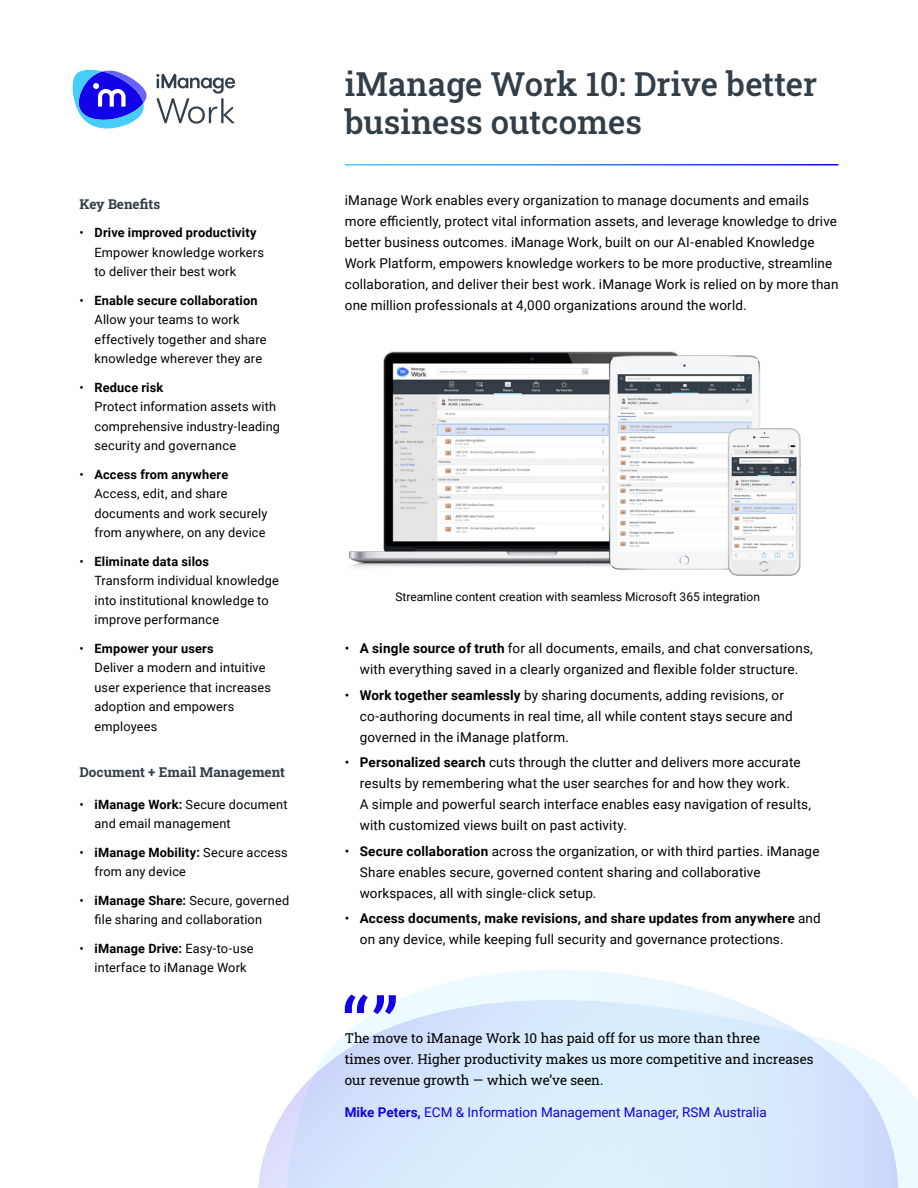
<style>
.page{position:relative;width:918px;height:1188px;background:#fff}
.page>*{position:absolute;margin:0;border:0;box-sizing:border-box;transform-origin:0 0}
.t1{font:500 33px/37.5px "Roboto Slab";color:#323e48}
.t2{font:13.5px/21px "Roboto";letter-spacing:.01em;color:#000}
.t3{font:13.5px/21px "Roboto Slab";color:#000}
.t4{font:13.5px "Roboto";color:#1302e7}
.t5{font:700 13.5px "Roboto Slab";color:#323e48}
.t6{font:12.75px/19.5px "Roboto";letter-spacing:.015em;color:#000}
.t7{font:12px "Roboto";color:#000}
.s1{font-weight:700}
</style>
<div class="page">
<img style="left:258px;top:1079px;width:660px;height:109px">
<img style="left:286px;top:1000px;width:612px;height:188px">
<svg style="left:72px;top:69px;width:75px;height:60px"></svg>
<svg style="left:156px;top:74px;width:79px;height:50px"></svg>
<img style="left:349px;top:351px;width:452px;height:225px">
<svg style="left:345px;top:995px;width:51px;height:19px"></svg>
<p class="t5" style="left:79px;top:195px;width:82px">Key Benefits</p>
<p class="t6" style="left:94px;top:223px;width:171px;text-indent:-15px">• <span class="s1">Drive improved productivity<br></span>Empower knowledge workers to deliver their best work</p>
<p class="t6" style="left:94px;top:290px;width:174px;text-indent:-15px">• <span class="s1">Enable secure collaboration<br></span>Allow your teams to work effectively together and share knowledge wherever they are</p>
<p class="t6" style="left:94px;top:377px;width:187px;text-indent:-15px">• <span class="s1">Reduce risk<br></span>Protect information assets with comprehensive industry-leading security and governance</p>
<p class="t6" style="left:94px;top:464px;width:175px;text-indent:-15px">• <span class="s1">Access from anywhere<br></span>Access, edit, and share documents and work securely from anywhere, on any device</p>
<p class="t6" style="left:94px;top:551px;width:186px;text-indent:-15px">• <span class="s1">Eliminate data silos<br></span>Transform individual knowledge into institutional knowledge to improve performance</p>
<p class="t6" style="left:94px;top:638px;width:178px;text-indent:-15px">• <span class="s1">Empower your users<br></span>Deliver a modern and intuitive user experience that increases adoption and empowers employees</p>
<p class="t5" style="left:80px;top:763px;width:207px">Document + Email Management</p>
<p class="t6" style="left:94px;top:794px;width:195px;text-indent:-15px">• <span class="s1">iManage Work:</span> Secure document and email management</p>
<p class="t6" style="left:94px;top:842px;width:195px;text-indent:-15px">• <span class="s1">iManage Mobility:</span> Secure access from any device</p>
<p class="t6" style="left:94px;top:890px;width:196px;text-indent:-15px">• <span class="s1">iManage Share:</span> Secure, governed file sharing and collaboration</p>
<p class="t6" style="left:94px;top:938px;width:161px;text-indent:-15px">• <span class="s1">iManage Drive:</span> Easy-to-use interface to iManage Work</p>
<h1 class="t1" style="left:345px;top:65px;width:474px">iManage Work 10: Drive better business outcomes</h1>
<p class="t2" style="left:345px;top:189px;width:495px">iManage Work enables every organization to manage documents and emails more efficiently, protect vital information assets, and leverage knowledge to drive better business outcomes. iManage Work, built on our AI-enabled Knowledge Work Platform, empowers knowledge workers to be more productive, streamline collaboration, and deliver their best work. iManage Work is relied on by more than one million professionals at 4,000 organizations around the world.</p>
<p class="t7" style="left:395px;top:588px;width:366px">Streamline content creation with seamless Microsoft 365 integration</p>
<p class="t2" style="left:345px;top:638px;width:470px;text-align:center">• <span class="s1">A single source of truth</span> for all documents, emails, and chat conversations, with everything saved in a clearly organized and flexible folder structure.</p>
<p class="t2" style="left:360px;top:684px;width:435px;text-indent:-15px">• <span class="s1">Work together seamlessly</span> by sharing documents, adding revisions, or co-authoring documents in real time, all while content stays secure and governed in the iManage platform.</p>
<p class="t2" style="left:360px;top:752px;width:453px;text-indent:-15px">• <span class="s1">Personalized search</span> cuts through the clutter and delivers more accurate results by remembering what the user searches for and how they work.<br>A simple and powerful search interface enables easy navigation of results, with customized views built on past activity.</p>
<p class="t2" style="left:360px;top:840px;width:461px;text-indent:-15px">• <span class="s1">Secure collaboration</span> across the organization, or with third parties. iManage<br>Share enables secure, governed content sharing and collaborative workspaces, all with single-click setup.</p>
<p class="t2" style="left:360px;top:908px;width:463px;text-indent:-15px">• <span class="s1">Access documents, make revisions, and share updates from anywhere</span> and on any device, while keeping full security and governance protections.</p>
<p class="t3" style="left:345px;top:1027px;width:470px">The move to iManage Work 10 has paid off for us more than three<br>times over. Higher productivity makes us more competitive and increases our revenue growth — which we’ve seen.</p>
<p class="t4" style="left:345px;top:1103px;width:423px"><span class="s1">Mike Peters,</span> ECM &amp; Information Management Manager, RSM Australia</p>
</div>
